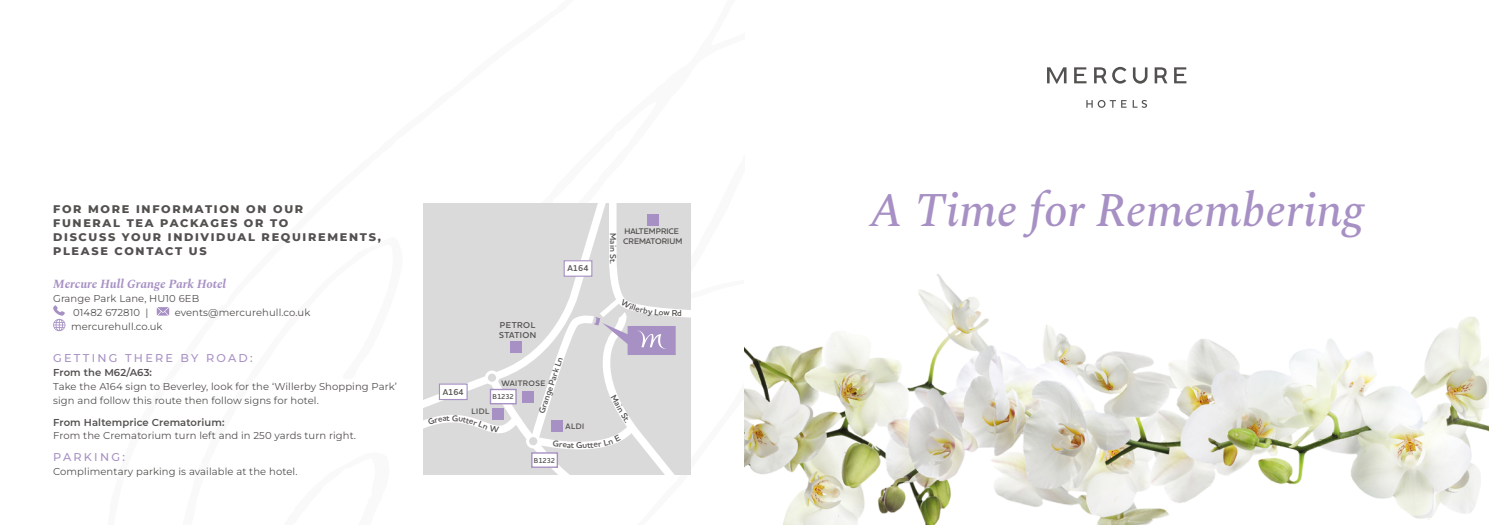
<style>
.page{position:relative;width:1489px;height:525px;background:#fff}
.page>*{position:absolute;margin:0;border:0;box-sizing:border-box;transform-origin:0 0}
.t1{font:italic 500 47.5px "Spectral";color:#a790c4}
.t2{font:italic 700 12.5px "Spectral";color:#a790c4}
.t3{font:800 11.25px/13.9px "Montserrat";letter-spacing:.15em;color:#53514f}
.t4{font:500 11.25px "Montserrat";letter-spacing:.2em;color:#a790c4}
.t5{font:100 10px/13.9px "Montserrat";letter-spacing:.01em;color:#53514f}
.t6{font:600 10px "Montserrat";letter-spacing:.01em;color:#53514f}
.t7{font:600 8.62px "Houschka Alt Pro";color:#53514f}
.t8{font:600 8.62px/9.9px "Houschka Alt Pro";letter-spacing:.05em;color:#53514f}
.t9{font:600 8.25px/9.9px "Houschka Alt Pro";color:#53514f}
.t10{font:600 8px "Houschka Alt Pro";letter-spacing:.05em;color:#53514f}
.t11{font:600 7.25px "Houschka Alt Pro";letter-spacing:-.025em;color:#53514f}
</style>
<div class="page">
<img style="left:744px;top:274px;width:744px;height:250px">
<svg style="left:1086px;top:100px;width:29px;height:8px"></svg>
<svg style="left:1121px;top:100px;width:5px;height:8px"></svg>
<svg style="left:1132px;top:100px;width:14px;height:8px"></svg>
<svg style="left:1047px;top:67px;width:19px;height:17px"></svg>
<svg style="left:1074px;top:67px;width:12px;height:16px"></svg>
<svg style="left:1174px;top:67px;width:12px;height:16px"></svg>
<svg style="left:1112px;top:67px;width:14px;height:17px"></svg>
<svg style="left:1132px;top:67px;width:15px;height:17px"></svg>
<svg style="left:1094px;top:67px;width:12px;height:16px"></svg>
<svg style="left:1154px;top:67px;width:13px;height:16px"></svg>
<svg style="left:157px;top:307px;width:12px;height:8px"></svg>
<svg style="left:53px;top:305px;width:12px;height:26px"></svg>
<svg style="left:423px;top:203px;width:267px;height:271px;background:#dcdcdd"></svg>
<p class="t3" style="left:53px;top:202px;width:329px">FOR MORE INFORMATION ON OUR<br>FUNERAL TEA PACKAGES OR TO<br>DISCUSS YOUR INDIVIDUAL REQUIREMENTS,<br>PLEASE CONTACT US</p>
<p class="t2" style="left:53px;top:274px;width:174px">Mercure Hull Grange Park Hotel</p>
<p class="t5" style="left:73px;top:291px;width:128px;text-indent:-20px">Grange Park Lane, HU10 6EB<br>01482 672810 |</p>
<p class="t5" style="left:175px;top:305px;width:137px">events@mercurehull.co.uk</p>
<p class="t5" style="left:71px;top:318px;width:93px">mercurehull.co.uk</p>
<p class="t4" style="left:53px;top:350px;width:201px">GETTING THERE BY ROAD:</p>
<p class="t6" style="left:53px;top:365px;width:100px">From the M62/A63:</p>
<p class="t5" style="left:53px;top:379px;width:345px">Take the A164 sign to Beverley, look for the ‘Willerby Shopping Park’ sign and follow this route then follow signs for hotel.</p>
<p class="t6" style="left:53px;top:414px;width:173px">From Haltemprice Crematorium:</p>
<p class="t5" style="left:53px;top:428px;width:304px">From the Crematorium turn left and in 250 yards turn right.</p>
<p class="t4" style="left:53px;top:449px;width:73px">PARKING:</p>
<p class="t5" style="left:53px;top:464px;width:246px">Complimentary parking is available at the hotel.</p>
<p class="t7" style="left:567px;top:262px;width:23px">A164</p>
<p class="t7" style="left:443px;top:386px;width:23px">A164</p>
<p class="t8" style="left:499px;top:320px;width:39px">PETROL<br>STATION</p>
<p class="t7" style="left:536px;top:411px;width:61px;rotate:-71deg">Grange Park Ln</p>
<p class="t10" style="left:501px;top:378px;width:45px">WAITROSE</p>
<p class="t11" style="left:492px;top:392px;width:23px">B1232</p>
<p class="t10" style="left:471px;top:406px;width:19px">LIDL</p>
<p class="t10" style="left:565px;top:420px;width:20px">ALDI</p>
<p class="t11" style="left:534px;top:455px;width:23px">B1232</p>
<p class="t7" style="left:576px;top:439px;width:8px">G</p>
<p class="t9" style="left:623px;top:226px;width:61px">HALTEMPRICE<br>CREMATORIUM</p>
<p class="t7" style="left:618px;top:233px;width:32px;rotate:90deg">Main St.</p>
<p class="t7" style="left:617px;top:392px;width:32px;rotate:60deg">Main St.</p>
<p class="t7" style="left:671px;top:307px;width:11px">Rd</p>
<h1 class="t1" style="left:869px;top:176px;width:495px">A Time for Remembering</h1>
</div>
